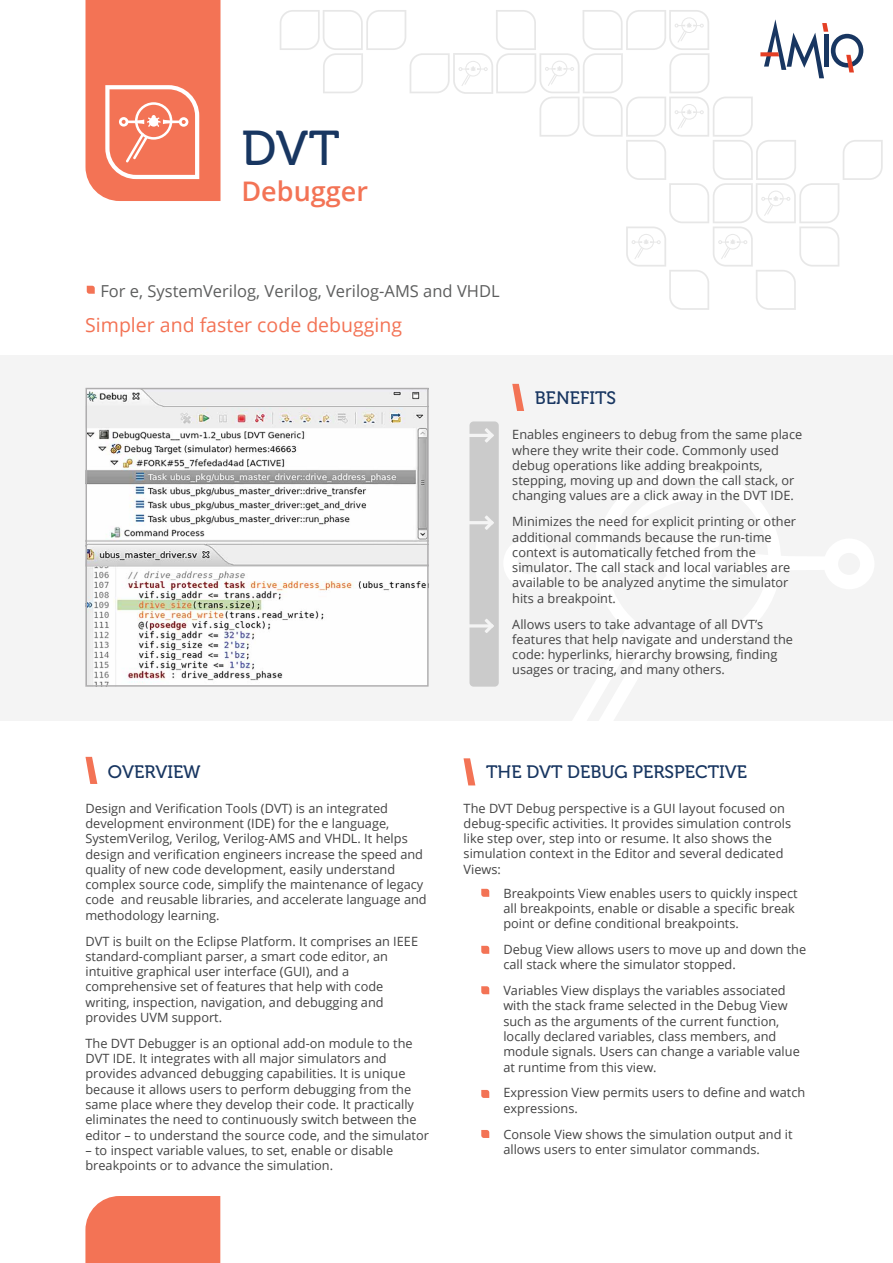
<style>
.page{position:relative;width:893px;height:1263px;background:#fff}
.page>*{position:absolute;margin:0;border:0;box-sizing:border-box;transform-origin:0 0}
.t1{font:48.75px "Museo 500";color:#183661}
.t2{font:600 27px "Open Sans";color:#f37355}
.t3{font:19.5px "Open Sans";color:#f37355}
.t4{font:18px "Museo 500";color:#183661}
.t5{font:16.5px "Open Sans";color:#5d5e5e}
.t6{font:12.75px/15.3px "Open Sans";color:#434343}
</style>
<div class="page">
<svg style="left:87px;top:286px;width:8px;height:8px"></svg>
<div style="left:0;top:355px;width:893px;height:365px;background:#f4f4f4"></div>
<svg style="left:503px;top:468px;width:371px;height:253px"></svg>
<svg style="left:512px;top:384px;width:12px;height:27px"></svg>
<svg style="left:85px;top:757px;width:12px;height:27px"></svg>
<svg style="left:463px;top:758px;width:12px;height:27px"></svg>
<div style="left:469px;top:421px;width:30px;height:266px;background:#cbcbcb;border-radius:4px"></div>
<hr style="left:464px;top:434px;width:29px;height:3px;background:#f4f4f4;border-radius:2px">
<svg style="left:485px;top:428px;width:9px;height:15px"></svg>
<hr style="left:464px;top:521px;width:29px;height:3px;background:#f4f4f4;border-radius:2px">
<svg style="left:485px;top:515px;width:9px;height:15px"></svg>
<hr style="left:464px;top:624px;width:29px;height:3px;background:#f4f4f4;border-radius:2px">
<svg style="left:485px;top:619px;width:9px;height:14px"></svg>
<svg style="left:481px;top:986px;width:8px;height:8px"></svg>
<svg style="left:481px;top:1090px;width:8px;height:8px"></svg>
<svg style="left:481px;top:1130px;width:8px;height:8px"></svg>
<svg style="left:481px;top:946px;width:8px;height:8px"></svg>
<svg style="left:481px;top:889px;width:8px;height:8px"></svg>
<svg style="left:85px;top:388px;width:344px;height:299px"></svg>
<div style="left:85px;top:1196px;width:135px;height:67px;background:#f37355"></div>
<svg style="left:85px;top:0;width:135px;height:201px;background:#f48065"></svg>
<svg style="left:280px;top:10px;width:603px;height:300px"></svg>
<h1 class="t1" style="left:241px;top:122px;width:100px">DVT</h1>
<h2 class="t2" style="left:241px;top:173px;width:128px">Debugger</h2>
<p class="t5" style="left:100px;top:279px;width:401px">For e, SystemVerilog, Verilog, Verilog-AMS and VHDL</p>
<h3 class="t3" style="left:85px;top:311px;width:318px">Simpler and faster code debugging</h3>
<h3 class="t4" style="left:535px;top:388px;width:83px">BENEFITS</h3>
<p class="t6" style="left:512px;top:427px;width:291px">Enables engineers to debug from the same place where they write their code. Commonly used debug operations like adding breakpoints, stepping, moving up and down the call stack, or changing values are a click away in the DVT IDE.</p>
<p class="t6" style="left:512px;top:514px;width:285px">Minimizes the need for explicit printing or other additional commands because the run-time context is automatically fetched from the simulator. The call stack and local variables are available to be analyzed anytime the simulator hits a breakpoint.</p>
<p class="t6" style="left:512px;top:616px;width:282px">Allows users to take advantage of all DVT’s features that help navigate and understand the code: hyperlinks, hierarchy browsing, finding usages or tracing, and many others.</p>
<h3 class="t4" style="left:108px;top:762px;width:94px">OVERVIEW</h3>
<p class="t6" style="left:85px;top:800px;width:343px">Design and Verification Tools (DVT) is an integrated development environment (IDE) for the e language, SystemVerilog, Verilog, Verilog-AMS and VHDL. It helps design and verification engineers increase the speed and quality of new code development, easily understand complex source code, simplify the maintenance of legacy code and reusable libraries, and accelerate language and methodology learning.</p>
<p class="t6" style="left:85px;top:933px;width:334px">DVT is built on the Eclipse Platform. It comprises an IEEE standard-compliant parser, a smart code editor, an intuitive graphical user interface (GUI), and a comprehensive set of features that help with code writing, inspection, navigation, and debugging and provides UVM support.</p>
<p class="t6" style="left:85px;top:1035px;width:345px">The DVT Debugger is an optional add-on module to the DVT IDE. It integrates with all major simulators and provides advanced debugging capabilities. It is unique because it allows users to perform debugging from the same place where they develop their code. It practically eliminates the need to continuously switch between the editor – to understand the source code, and the simulator</p>
<p class="t6" style="left:85px;top:1142px;width:309px">– to inspect variable values, to set, enable or disable breakpoints or to advance the simulation.</p>
<h3 class="t4" style="left:486px;top:762px;width:262px">THE DVT DEBUG PERSPECTIVE</h3>
<p class="t6" style="left:464px;top:800px;width:329px">The DVT Debug perspective is a GUI layout focused on debug-specific activities. It provides simulation controls like step over, step into or resume. It also shows the simulation context in the Editor and several dedicated Views:</p>
<p class="t6" style="left:503px;top:885px;width:296px">Breakpoints View enables users to quickly inspect all breakpoints, enable or disable a specific break point or define conditional breakpoints.</p>
<p class="t6" style="left:503px;top:941px;width:304px">Debug View allows users to move up and down the call stack where the simulator stopped.</p>
<p class="t6" style="left:503px;top:982px;width:298px">Variables View displays the variables associated with the stack frame selected in the Debug View such as the arguments of the current function, locally declared variables, class members, and module signals. Users can change a variable value at runtime from this view.</p>
<p class="t6" style="left:503px;top:1085px;width:303px">Expression View permits users to define and watch expressions.</p>
<p class="t6" style="left:503px;top:1126px;width:291px">Console View shows the simulation output and it allows users to enter simulator commands.</p>
</div>
